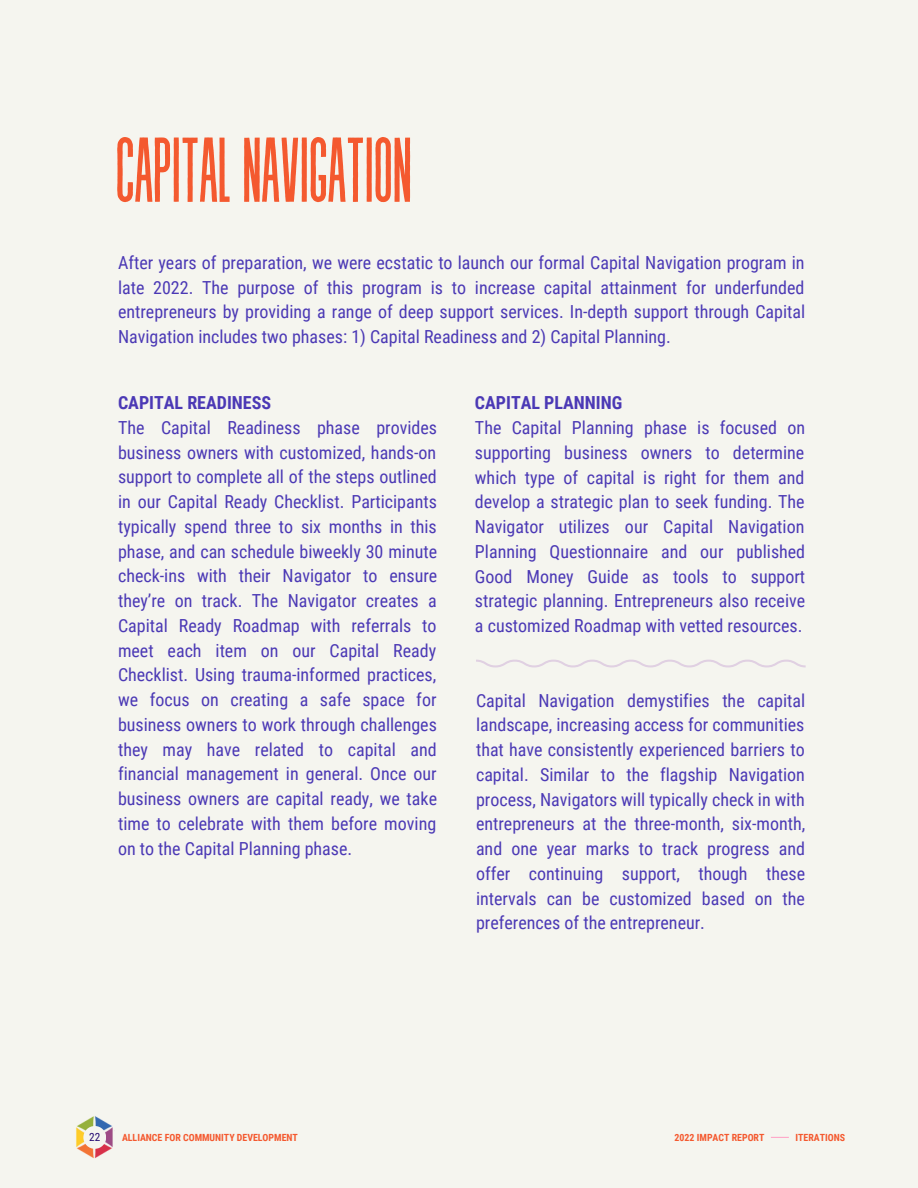
<style>
.page{position:relative;width:918px;height:1188px;background:#f5f5ef}
.page>*{position:absolute;margin:0;border:0;box-sizing:border-box;transform-origin:0 0}
.t1{font:91.65px "Revive 80 Tall";letter-spacing:-.03em;color:#f4592f}
.t2{font:18px/24.8px "Roboto Condensed";color:#4b39b5;text-align:justify}
.t3{font:700 18px "Roboto Condensed";color:#4b39b5}
.t4{font:11.25px "Roboto Condensed";color:#230871}
.t5{font:700 9.9px "Roboto Condensed";color:#f4592f}
</style>
<div class="page">
<svg style="left:476px;top:660px;width:330px;height:7px"></svg>
<img style="left:76px;top:1116px;width:37px;height:42px">
<div style="left:83px;top:1126px;width:23px;height:23px;background:#f5f5ef;border-radius:50%"></div>
<svg style="left:771px;top:1137px;width:18px;height:1px"></svg>
<p class="t1" style="left:114px;top:123px;width:301px">CAPITALNAVIGATION</p>
<p class="t2" style="left:118px;top:250px;width:689px">After years of preparation, we were ecstatic to launch our formal Capital Navigation program in late 2022. The purpose of this program is to increase capital attainment for underfunded entrepreneurs by providing a range of deep support services. In-depth support through Capital Navigation includes two phases: 1) Capital Readiness and 2) Capital Planning.</p>
<p class="t3" style="left:118px;top:392px;width:155px">CAPITAL READINESS</p>
<p class="t2" style="left:118px;top:415px;width:321px">The Capital Readiness phase provides business owners with customized, hands-on support to complete all of the steps outlined in our Capital Ready Checklist. Participants typically spend three to six months in this phase, and can schedule biweekly 30 minute check-ins with their Navigator to ensure they’re on track. The Navigator creates a Capital Ready Roadmap with referrals to meet each item on our Capital Ready Checklist. Using trauma-informed practices, we focus on creating a safe space for business owners to work through challenges they may have related to capital and financial management in general. Once our business owners are capital ready, we take time to celebrate with them before moving on to the Capital Planning phase.</p>
<p class="t3" style="left:475px;top:393px;width:149px">CAPITAL PLANNING</p>
<p class="t2" style="left:475px;top:416px;width:332px">The Capital Planning phase is focused on supporting business owners to determine which type of capital is right for them and develop a strategic plan to seek funding. The Navigator utilizes our Capital Navigation Planning Questionnaire and our published Good Money Guide as tools to support strategic planning. Entrepreneurs also receive a customized Roadmap with vetted resources.</p>
<p class="t2" style="left:476px;top:688px;width:331px">Capital Navigation demystifies the capital landscape, increasing access for communities that have consistently experienced barriers to capital. Similar to the flagship Navigation process, Navigators will typically check in with entrepreneurs at the three-month, six-month, and one year marks to track progress and offer continuing support, though these intervals can be customized based on the preferences of the entrepreneur.</p>
<p class="t4" style="left:89px;top:1131px;width:13px">22</p>
<p class="t5" style="left:122px;top:1132px;width:177px">ALLIANCE FOR COMMUNITY DEVELOPMENT</p>
<p class="t5" style="left:675px;top:1132px;width:91px">2022 IMPACT REPORT</p>
<p class="t5" style="left:796px;top:1132px;width:51px">ITERATIONS</p>
</div>
